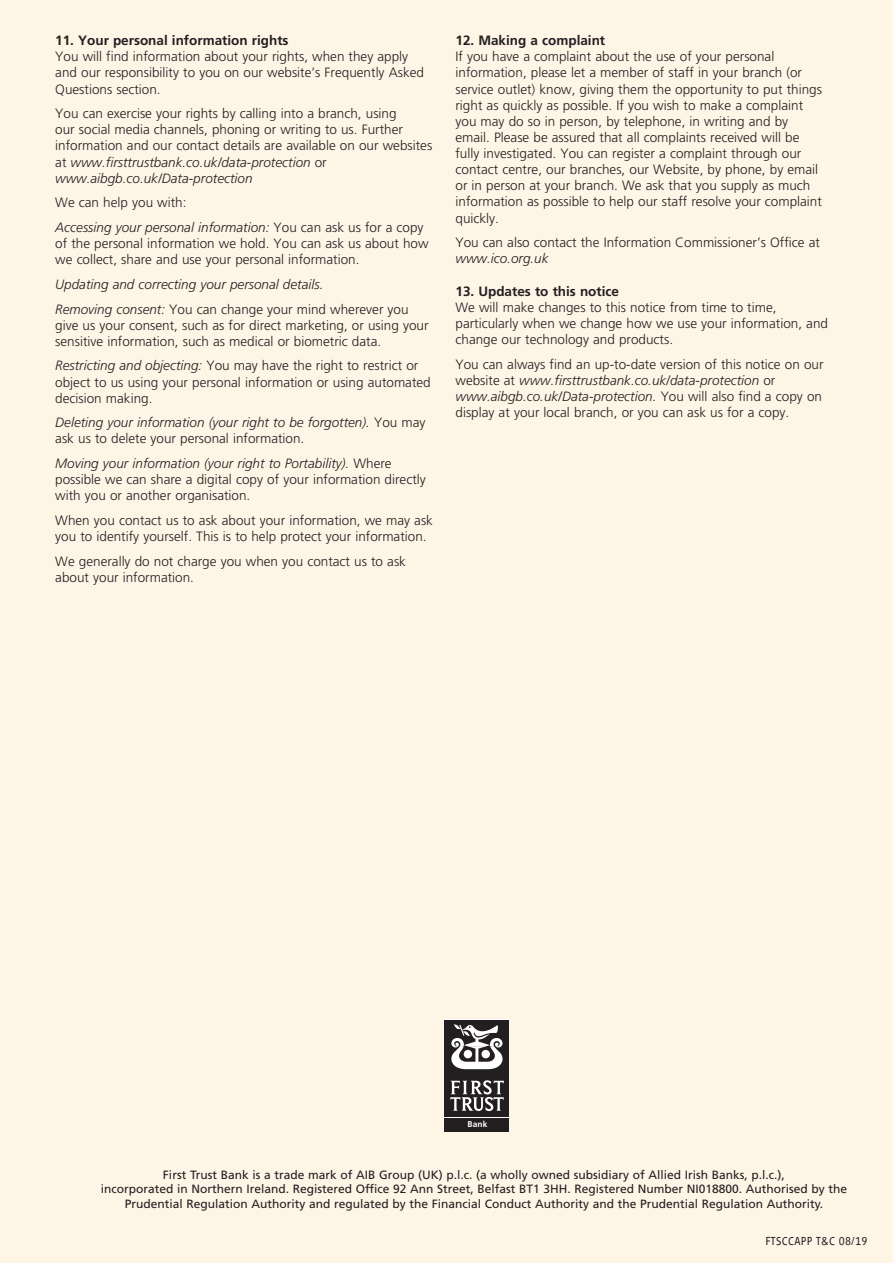
<style>
.page{position:relative;width:893px;height:1263px;background:#fef5e7}
.page>*{position:absolute;margin:0;border:0;box-sizing:border-box;transform-origin:0 0}
.TXT_1{font:300 13.5px/16.2px "Frutiger LT Std";color:#231f20}
.TXT_1-2{font:italic 300 13.5px/16.2px "Frutiger LT Std";color:#231f20}
.TXT_1-3{font:700 13.5px "Frutiger LT Std";color:#231f20}
.t1{font:12px/14.4px "Frutiger";color:#231f20;text-align:center}
.t2{font:300 12px "Vialog LT Com";letter-spacing:.03em;color:#231f20}
.t3{font:700 8.4px "Frutiger";color:#fff}
.s1{font-style:italic}
.s2{font-style:normal}
</style>
<div class="page">
<div style="left:444px;top:1019px;width:65px;height:113px;background:linear-gradient(to right,#fff,#fff)"></div>
<div style="left:444px;top:1118px;width:65px;height:14px;background:#231f20"></div>
<div style="left:445px;top:1019px;width:64px;height:97px;background:#231f20"></div>
<svg style="left:450px;top:1080px;width:54px;height:31px"></svg>
<svg style="left:451px;top:1024px;width:51px;height:45px"></svg>
<p class="TXT_1-3" style="left:55px;top:33px;width:235px">11. Your personal information rights</p>
<p class="TXT_1" style="left:55px;top:49px;width:370px">You will find information about your rights, when they apply and our responsibility to you on our website’s Frequently Asked<br>Questions section.</p>
<p class="TXT_1" style="left:55px;top:106px;width:378px">You can exercise your rights by calling into a branch, using<br>our social media channels, phoning or writing to us. Further information and our contact details are available on our websites at <span class="s1">www.firsttrustbank.co.uk/data-protection</span> or <span class="s1">www.aibgb.co.uk/Data-protection</span></p>
<p class="TXT_1" style="left:55px;top:195px;width:133px">We can help you with:</p>
<p class="TXT_1" style="left:55px;top:219px;width:375px"><span class="s1">Accessing your personal information:</span> You can ask us for a copy of the personal information we hold. You can ask us about how we collect, share and use your personal information.</p>
<p class="TXT_1-2" style="left:55px;top:276px;width:270px">Updating and correcting your personal details.</p>
<p class="TXT_1" style="left:55px;top:301px;width:375px"><span class="s1">Removing consent:</span> You can change your mind wherever you give us your consent, such as for direct marketing, or using your sensitive information, such as medical or biometric data.</p>
<p class="TXT_1" style="left:55px;top:358px;width:377px"><span class="s1">Restricting and objecting:</span> You may have the right to restrict or object to us using your personal information or using automated decision making.</p>
<p class="TXT_1-2" style="left:55px;top:415px;width:372px">Deleting your information (your right to be forgotten). <span class="s2">You may ask us to delete your personal information.</span></p>
<p class="TXT_1" style="left:55px;top:455px;width:372px"><span class="s1">Moving your information (your right to Portability).</span> Where possible we can share a digital copy of your information directly with you or another organisation.</p>
<p class="TXT_1" style="left:55px;top:512px;width:379px">When you contact us to ask about your information, we may ask you to identify yourself. This is to help protect your information.</p>
<p class="TXT_1" style="left:55px;top:553px;width:352px">We generally do not charge you when you contact us to ask about your information.</p>
<p class="TXT_1-3" style="left:455px;top:33px;width:151px">12. Making a complaint</p>
<p class="TXT_1" style="left:455px;top:49px;width:368px">If you have a complaint about the use of your personal information, please let a member of staff in your branch (or service outlet) know, giving them the opportunity to put things right as quickly as possible. If you wish to make a complaint you may do so in person, by telephone, in writing and by email. Please be assured that all complaints received will be fully investigated. You can register a complaint through our contact centre, our branches, our Website, by phone, by email or in person at your branch. We ask that you supply as much information as possible to help our staff resolve your complaint quickly.</p>
<p class="TXT_1" style="left:455px;top:235px;width:366px">You can also contact the Information Commissioner’s Office at <span class="s1">www.ico.org.uk</span></p>
<p class="TXT_1-3" style="left:455px;top:283px;width:165px">13. Updates to this notice</p>
<p class="TXT_1" style="left:455px;top:299px;width:374px">We will make changes to this notice from time to time, particularly when we change how we use your information, and change our technology and products.</p>
<p class="TXT_1" style="left:455px;top:356px;width:369px">You can always find an up-to-date version of this notice on our website at <span class="s1">www.firsttrustbank.co.uk/data-protection</span> or <span class="s1">www.aibgb.co.uk/Data-protection.</span> You will also find a copy on display at your local branch, or you can ask us for a copy.</p>
<p class="t3" style="left:467px;top:1119px;width:22px">Bank</p>
<p class="t1" style="left:101px;top:1167px;width:748px">First Trust Bank is a trade mark of AIB Group (UK) p.l.c. (a wholly owned subsidiary of Allied Irish Banks, p.l.c.),<br>incorporated in Northern Ireland. Registered Office 92 Ann Street, Belfast BT1 3HH. Registered Number NI018800. Authorised by the<br>Prudential Regulation Authority and regulated by the Financial Conduct Authority and the Prudential Regulation Authority.</p>
<p class="t2" style="left:765px;top:1234px;width:104px">FTSCCAPP T&amp;C 08/19</p>
</div>
